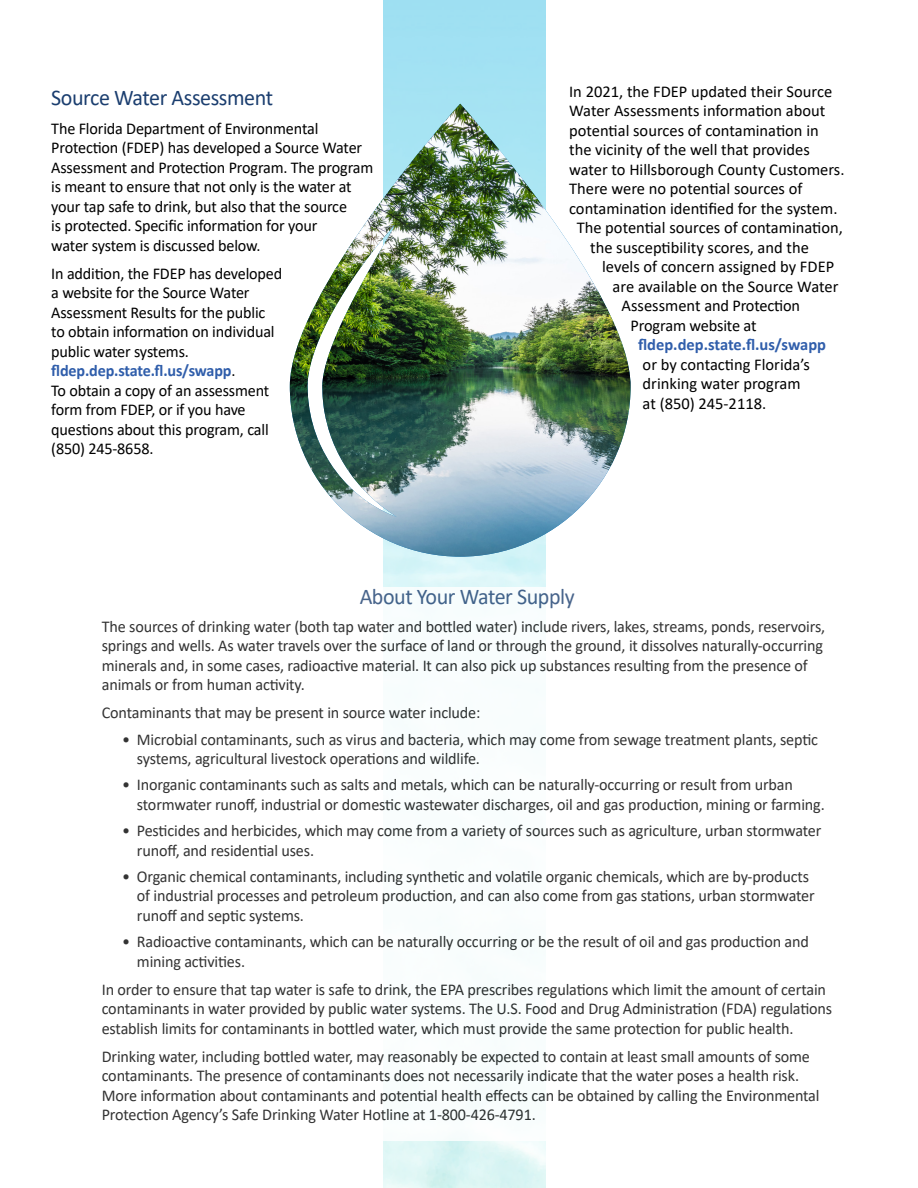
<style>
.page{position:relative;width:918px;height:1188px;background:#fff}
.page>*{position:absolute;margin:0;border:0;box-sizing:border-box;transform-origin:0 0}
.t1{font:22.5px "Calibri";letter-spacing:-.02em;color:#1b3e6f}
.t2{font:16.5px/19.5px "Calibri";letter-spacing:-.01em;color:#000}
.t3{font:700 16.5px "Calibri";color:#305eab}
.s1{font-weight:700;color:#305eab}
</style>
<div class="page">
<img style="left:290px;top:104px;width:341px;height:453px">
<h1 class="t1" style="left:51px;top:82px;width:223px">Source Water Assessment</h1>
<p class="t2" style="left:51px;top:118px;width:324px">The Florida Department of Environmental Protection (FDEP) has developed a Source Water Assessment and Protection Program. The program is meant to ensure that not only is the water at your tap safe to drink, but also that the source<br>is protected. Specific information for your<br>water system is discussed below.</p>
<p class="t2" style="left:51px;top:263px;width:233px">In addition, the FDEP has developed a website for the Source Water<br>Assessment Results for the public to obtain information on individual public water systems. <span class="s1">fldep.dep.state.fl.us/swapp</span>.<br>To obtain a copy of an assessment form from FDEP, or if you have questions about this program, call (850) 245-8658.</p>
<p class="t2" style="left:569px;top:81px;width:265px">In 2021, the FDEP updated their Source</p>
<p class="t2" style="left:569px;top:100px;width:258px">Water Assessments information about</p>
<p class="t2" style="left:569px;top:120px;width:251px">potential sources of contamination in</p>
<p class="t2" style="left:569px;top:139px;width:242px">the vicinity of the well that provides</p>
<p class="t2" style="left:569px;top:159px;width:277px">water to Hillsborough County Customers.</p>
<p class="t2" style="left:569px;top:178px;width:235px">There were no potential sources of</p>
<p class="t2" style="left:569px;top:198px;width:270px">contamination identified for the system.</p>
<p class="t2" style="left:577px;top:217px;width:268px">The potential sources of contamination,</p>
<p class="t2" style="left:590px;top:237px;width:220px">the susceptibility scores, and the</p>
<p class="t2" style="left:602px;top:257px;width:234px">levels of concern assigned by FDEP</p>
<p class="t2" style="left:613px;top:276px;width:227px">are available on the Source Water</p>
<p class="t2" style="left:622px;top:295px;width:180px">Assessment and Protection</p>
<p class="t2" style="left:631px;top:315px;width:128px">Program website at</p>
<p class="t3" style="left:638px;top:333px;width:189px">fldep.dep.state.fl.us/swapp</p>
<p class="t2" style="left:643px;top:354px;width:169px">or by contacting Florida’s drinking water program at (850) 245-2118.</p>
<h1 class="t1" style="left:360px;top:580px;width:217px">About Your Water Supply</h1>
<p class="t2" style="left:102px;top:616px;width:725px">The sources of drinking water (both tap water and bottled water) include rivers, lakes, streams, ponds, reservoirs, springs and wells. As water travels over the surface of land or through the ground, it dissolves naturally-occurring minerals and, in some cases, radioactive material. It can also pick up substances resulting from the presence of animals or from human activity.</p>
<p class="t2" style="left:102px;top:703px;width:380px">Contaminants that may be present in source water include:</p>
<p class="t2" style="left:137px;top:729px;width:683px;text-indent:-15px">• Microbial contaminants, such as virus and bacteria, which may come from sewage treatment plants, septic systems, agricultural livestock operations and wildlife.</p>
<p class="t2" style="left:137px;top:775px;width:689px;text-indent:-15px">• Inorganic contaminants such as salts and metals, which can be naturally-occurring or result from urban stormwater runoff, industrial or domestic wastewater discharges, oil and gas production, mining or farming.</p>
<p class="t2" style="left:137px;top:820px;width:686px;text-indent:-15px">• Pesticides and herbicides, which may come from a variety of sources such as agriculture, urban stormwater runoff, and residential uses.</p>
<p class="t2" style="left:137px;top:866px;width:679px;text-indent:-15px">• Organic chemical contaminants, including synthetic and volatile organic chemicals, which are by-products of industrial processes and petroleum production, and can also come from gas stations, urban stormwater runoff and septic systems.</p>
<p class="t2" style="left:137px;top:931px;width:674px;text-indent:-15px">• Radioactive contaminants, which can be naturally occurring or be the result of oil and gas production and mining activities.</p>
<p class="t2" style="left:102px;top:979px;width:732px">In order to ensure that tap water is safe to drink, the EPA prescribes regulations which limit the amount of certain contaminants in water provided by public water systems. The U.S. Food and Drug Administration (FDA) regulations establish limits for contaminants in bottled water, which must provide the same protection for public health.</p>
<p class="t2" style="left:102px;top:1046px;width:719px">Drinking water, including bottled water, may reasonably be expected to contain at least small amounts of some contaminants. The presence of contaminants does not necessarily indicate that the water poses a health risk.<br>More information about contaminants and potential health effects can be obtained by calling the Environmental Protection Agency’s Safe Drinking Water Hotline at 1-800-426-4791.</p>
</div>
